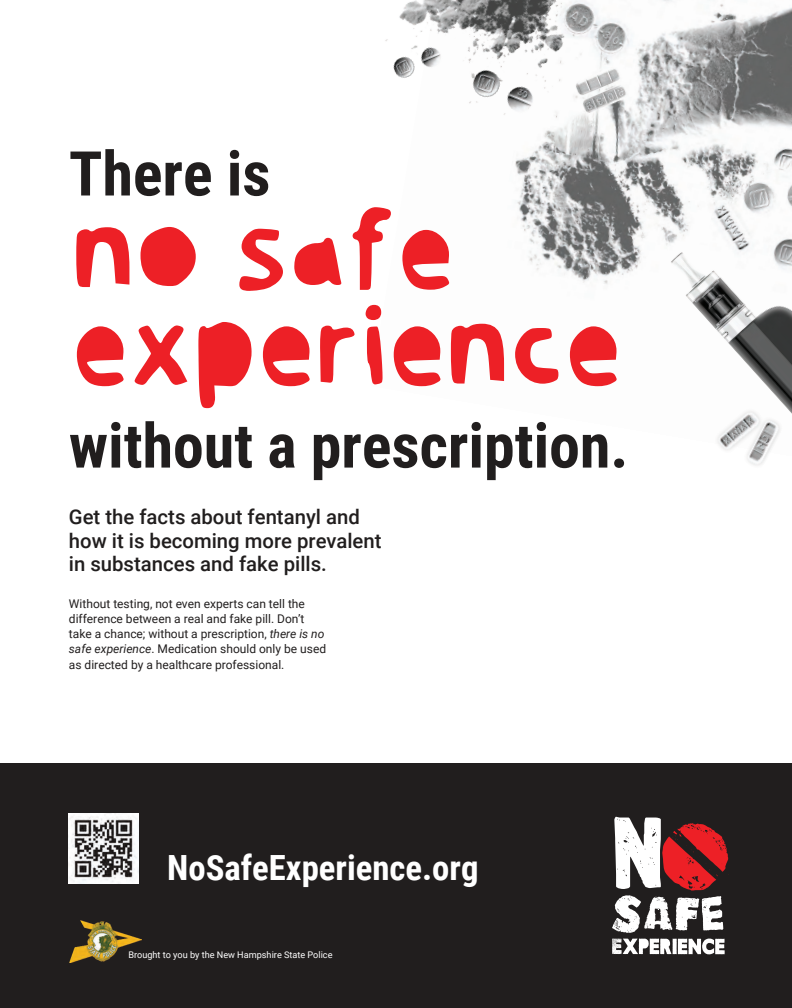
<style>
.page{position:relative;width:792px;height:1008px;background:#fff}
.page>*{position:absolute;margin:0;border:0;box-sizing:border-box;transform-origin:0 0}
.t1{font:147.3px "Tiger";letter-spacing:-.03em;color:#ed2026}
.t2{font:700 61.8px "Roboto Condensed";color:#211e1e}
.t3{font:700 34.7px "Roboto Condensed";color:#fff}
.t4{font:500 20.3px/23.4px "Roboto";color:#211e1e}
.t5{font:12px/15.2px "Roboto";color:#211e1e}
.t6{font:9.1px "Roboto";color:#fff}
.s1{font-style:italic}
</style>
<div class="page">
<img style="left:517px;top:4px;width:275px;height:280px">
<img style="left:385px;top:0;width:315px;height:175px">
<img style="left:747px;top:458px;width:19px;height:8px">
<img style="left:387px;top:37px;width:63px;height:51px">
<img style="left:566px;top:58px;width:69px;height:62px">
<img style="left:620px;top:179px;width:172px;height:279px">
<img style="left:463px;top:61px;width:81px;height:64px">
<div style="left:0;top:763px;width:792px;height:245px;background:#211e1e"></div>
<svg style="left:612px;top:817px;width:117px;height:116px"></svg>
<svg style="left:612px;top:939px;width:113px;height:15px"></svg>
<img style="left:69px;top:920px;width:73px;height:42px">
<img style="left:69px;top:813px;width:70px;height:70px">
<h2 class="t2" style="left:69px;top:149px;width:203px">There is</h2>
<h1 class="t1" style="left:69px;top:171px;width:389px">no safe</h1>
<h1 class="t1" style="left:69px;top:268px;width:557px">experience</h1>
<h2 class="t2" style="left:69px;top:421px;width:561px">without a prescription.</h2>
<h3 class="t4" style="left:69px;top:507px;width:314px">Get the facts about fentanyl and how it is becoming more prevalent in substances and fake pills.</h3>
<p class="t5" style="left:69px;top:597px;width:259px">Without testing, not even experts can tell the difference between a real and fake pill. Don’t take a chance; without a prescription, <span class="s1">there is no safe experience</span>. Medication should only be used as directed by a healthcare professional.</p>
<h3 class="t3" style="left:167px;top:853px;width:313px">NoSafeExperience.org</h3>
<p class="t6" style="left:128px;top:951px;width:206px">Brought to you by the New Hampshire State Police</p>
</div>
